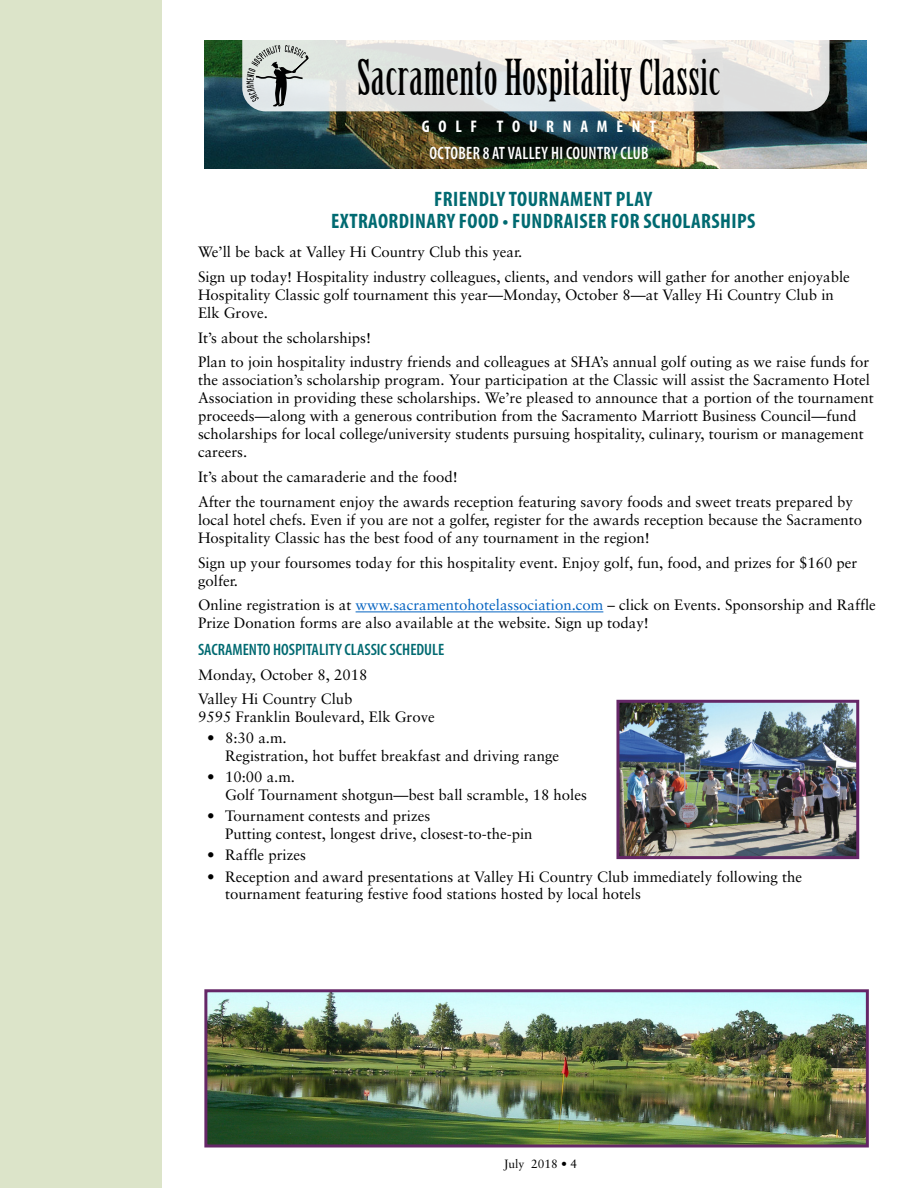
<style>
.page{position:relative;width:918px;height:1188px;background:#fff}
.page>*{position:absolute;margin:0;border:0;box-sizing:border-box;transform-origin:0 0}
.t1{font:48.3px "Birch Std";letter-spacing:.01em;color:#000}
.t2{font:700 condensed 21px/22.5px "Myriad Pro";letter-spacing:.02em;color:#006a71;text-align:center}
.t3{font:600 condensed 18px "Myriad Pro";letter-spacing:.02em;color:#fff;scale:.91 1}
.t4{font:700 condensed 16.8px "Myriad Pro";letter-spacing:.52em;color:#fff}
.t5{font:600 condensed 16.5px "Myriad Pro";color:#006a71}
.t6{font:15px/18px "Sabon";color:#000}
.t7{font:12px "Sabon";color:#000}
.s1{color:#0563c1}
</style>
<div class="page">
<div style="left:0;top:0;width:162px;height:1188px;background:#dce4c9"></div>
<img style="left:205px;top:40px;width:661px;height:129px">
<hr style="left:356px;top:612px;width:247px;height:1px;background:#0563c1">
<svg style="left:242px;top:40px;width:588px;height:71px;background:#e4e4e0"></svg>
<img style="left:208px;top:993px;width:657px;height:151px">
<div style="left:204px;top:989px;width:665px;height:159px;border:3px solid #652767"></div>
<img style="left:620px;top:704px;width:235px;height:151px">
<div style="left:616px;top:700px;width:243px;height:159px;border:3px solid #652767"></div>
<h1 class="t1" style="left:357px;top:50px;width:365px">Sacramento Hospitality Classic</h1>
<p class="t4" style="left:422px;top:116px;width:236px">GOLF TOURNAMENT</p>
<p class="t3" style="left:430px;top:142px;width:242px">OCTOBER 8 AT VALLEY HI COUNTRY CLUB</p>
<h2 class="t2" style="left:331px;top:187px;width:426px">FRIENDLY TOURNAMENT PLAY<br>EXTRAORDINARY FOOD • FUNDRAISER FOR SCHOLARSHIPS</h2>
<p class="t6" style="left:198px;top:239px;width:653px;line-height:24.8px">We’ll be back at Valley Hi Country Club this year.<br>Sign up today! Hospitality industry colleagues, clients, and vendors will gather for another enjoyable</p>
<p class="t6" style="left:198px;top:286px;width:637px">Hospitality Classic golf tournament this year—Monday, October 8—at Valley Hi Country Club in<br>Elk Grove.</p>
<p class="t6" style="left:198px;top:325px;width:673px;line-height:24.8px">It’s about the scholarships!<br>Plan to join hospitality industry friends and colleagues at SHA’s annual golf outing as we raise funds for</p>
<p class="t6" style="left:198px;top:371px;width:677px">the association’s scholarship program. Your participation at the Classic will assist the Sacramento Hotel Association in providing these scholarships. We’re pleased to announce that a portion of the tournament proceeds—along with a generous contribution from the Sacramento Marriott Business Council—fund scholarships for local college/university students pursuing hospitality, culinary, tourism or management careers.</p>
<p class="t6" style="left:198px;top:464px;width:657px;line-height:24.8px">It’s about the camaraderie and the food!<br>After the tournament enjoy the awards reception featuring savory foods and sweet treats prepared by</p>
<p class="t6" style="left:198px;top:511px;width:666px">local hotel chefs. Even if you are not a golfer, register for the awards reception because the Sacramento<br>Hospitality Classic has the best food of any tournament in the region!</p>
<p class="t6" style="left:198px;top:553px;width:661px">Sign up your foursomes today for this hospitality event. Enjoy golf, fun, food, and prizes for $160 per golfer.</p>
<p class="t6" style="left:198px;top:596px;width:679px">Online registration is at <span class="s1">www.sacramentohotelassociation.com</span> – click on Events. Sponsorship and Raffle<br>Prize Donation forms are also available at the website. Sign up today!</p>
<p class="t5" style="left:198px;top:639px;width:248px">SACRAMENTO HOSPITALITY CLASSIC SCHEDULE</p>
<p class="t6" style="left:198px;top:662px;width:171px;line-height:24.8px">Monday, October 8, 2018<br>Valley Hi Country Club</p>
<p class="t6" style="left:198px;top:708px;width:238px">9595 Franklin Boulevard, Elk Grove</p>
<p class="t6" style="left:225px;top:729px;width:336px;line-height:17.2px;text-indent:-18px">• 8:30 a.m.<br>Registration, hot buffet breakfast and driving range</p>
<p class="t6" style="left:225px;top:768px;width:363px;line-height:17.2px;text-indent:-18px">• 10:00 a.m.<br>Golf Tournament shotgun—best ball scramble, 18 holes</p>
<p class="t6" style="left:225px;top:807px;width:309px;line-height:17.2px;text-indent:-18px">• Tournament contests and prizes<br>Putting contest, longest drive, closest-to-the-pin</p>
<p class="t6" style="left:207px;top:846px;width:100px">• Raffle prizes</p>
<p class="t6" style="left:225px;top:868px;width:579px;line-height:17.2px;text-indent:-18px">• Reception and award presentations at Valley Hi Country Club immediately following the tournament featuring festive food stations hosted by local hotels</p>
<p class="t7" style="left:504px;top:1157px;width:75px">July 2018 • 4</p>
</div>
